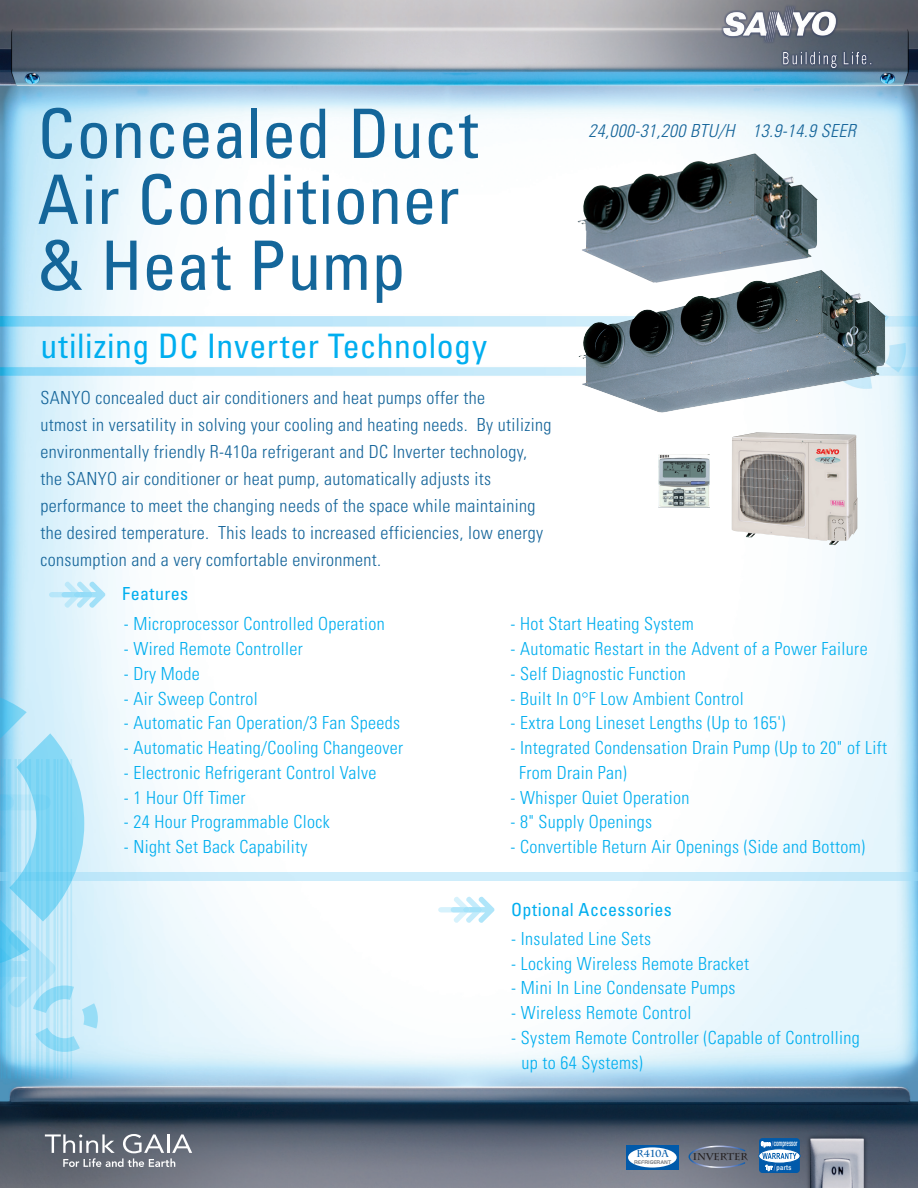
<style>
.page{position:relative;width:918px;height:1188px;background:#fff}
.page>*{position:absolute;margin:0;border:0;box-sizing:border-box;transform-origin:0 0}
.t1{font:condensed 68.25px/66px "Univers";letter-spacing:.005em;color:#14669a}
.t2{font:condensed 33.75px "Univers";letter-spacing:.015em;color:#00aeef}
.t3{font:300 condensed 18px/24.8px "Univers";letter-spacing:.02em;color:#00aeef}
.t4{font:300 condensed 18px/27px "Univers";letter-spacing:.02em;color:#15659a}
.t5{font:italic 300 condensed 18px "Univers";letter-spacing:.02em;color:#15659a}
.t6{font:condensed 18px "Univers";letter-spacing:.02em;color:#00aeef}
.t7{font:700 10.05px "Charlemagne Std";letter-spacing:.04em;color:#015aaa;scale:.95 1}
.t8{font:700 9.9px "Charlemagne Std";color:#231f20}
.t9{font:500 condensed 7.95px "Helvetica Neue";color:#fff;scale:.66 1}
.t10{font:500 condensed 6.9px "Helvetica Neue";letter-spacing:.05em;color:#fff}
.t11{font:700 5.55px "Handel Got D";color:#808285;scale:.95 1}
</style>
<div class="page">
<img style="left:0;top:0;width:918px;height:1188px">
<svg style="left:49px;top:582px;width:56px;height:26px"></svg>
<svg style="left:438px;top:897px;width:57px;height:26px"></svg>
<svg style="left:98px;top:872px;width:820px;height:9px;background:#c9ebfa"></svg>
<svg style="left:0;top:687px;width:98px;height:392px;background:#a7dff5"></svg>
<img style="left:698px;top:0;width:186px;height:78px">
<svg style="left:45px;top:1134px;width:147px;height:33px;background:#80858e"></svg>
<img style="left:732px;top:432px;width:125px;height:113px">
<svg style="left:689px;top:1146px;width:56px;height:22px"></svg>
<div style="left:626px;top:1146px;width:52px;height:24px;background:#015aaa"></div>
<div style="left:628px;top:1147px;width:49px;height:21px;background:#fff;border-radius:50%"></div>
<div style="left:760px;top:1139px;width:39px;height:33px;background:#015aaa;border-radius:3px"></div>
<div style="left:759px;top:1138px;width:40px;height:35px;border:1px solid #015aaa;border-radius:3px"></div>
<div style="left:759px;top:1149px;width:41px;height:14px;border:1px solid #015aaa;border-radius:50%"></div>
<svg style="left:761px;top:1141px;width:36px;height:30px"></svg>
<img style="left:658px;top:455px;width:52px;height:52px">
<img style="left:578px;top:153px;width:240px;height:130px">
<img style="left:579px;top:270px;width:307px;height:143px">
<p class="t1" style="left:38px;top:100px;width:442px">Concealed Duct</p>
<p class="t1" style="left:38px;top:166px;width:423px">Air Conditioner &amp; Heat Pump</p>
<p class="t2" style="left:40px;top:325px;width:448px">utilizing DC Inverter Technology</p>
<p class="t4" style="left:40px;top:384px;width:513px">SANYO concealed duct air conditioners and heat pumps offer the<br>utmost in versatility in solving your cooling and heating needs. By utilizing environmentally friendly R-410a refrigerant and DC Inverter technology, the SANYO air conditioner or heat pump, automatically adjusts its performance to meet the changing needs of the space while maintaining the desired temperature. This leads to increased efficiencies, low energy consumption and a very comfortable environment.</p>
<p class="t6" style="left:122px;top:583px;width:68px">Features</p>
<p class="t5" style="left:589px;top:120px;width:269px">24,000-31,200 BTU/H 13.9-14.9 SEER</p>
<p class="t3" style="left:124px;top:612px;width:263px">- Microprocessor Controlled Operation</p>
<p class="t3" style="left:124px;top:637px;width:181px">- Wired Remote Controller</p>
<p class="t3" style="left:124px;top:661px;width:78px">- Dry Mode</p>
<p class="t3" style="left:124px;top:686px;width:136px">- Air Sweep Control</p>
<p class="t3" style="left:124px;top:711px;width:278px">- Automatic Fan Operation/3 Fan Speeds</p>
<p class="t3" style="left:124px;top:736px;width:281px">- Automatic Heating/Cooling Changeover</p>
<p class="t3" style="left:124px;top:760px;width:254px">- Electronic Refrigerant Control Valve</p>
<p class="t3" style="left:124px;top:785px;width:123px">- 1 Hour Off Timer</p>
<p class="t3" style="left:124px;top:810px;width:208px">- 24 Hour Programmable Clock</p>
<p class="t3" style="left:124px;top:835px;width:185px">- Night Set Back Capability</p>
<p class="t3" style="left:510px;top:612px;width:185px">- Hot Start Heating System</p>
<p class="t3" style="left:510px;top:637px;width:359px">- Automatic Restart in the Advent of a Power Failure</p>
<p class="t3" style="left:510px;top:661px;width:177px">- Self Diagnostic Function</p>
<p class="t3" style="left:510px;top:686px;width:235px">- Built In 0°F Low Ambient Control</p>
<p class="t3" style="left:510px;top:711px;width:277px">- Extra Long Lineset Lengths (Up to 165')</p>
<p class="t3" style="left:519px;top:736px;width:370px;text-indent:-9px">- Integrated Condensation Drain Pump (Up to 20" of Lift<br>From Drain Pan)</p>
<p class="t3" style="left:510px;top:785px;width:181px">- Whisper Quiet Operation</p>
<p class="t3" style="left:510px;top:810px;width:143px">- 8" Supply Openings</p>
<p class="t3" style="left:510px;top:835px;width:356px">- Convertible Return Air Openings (Side and Bottom)</p>
<p class="t6" style="left:511px;top:898px;width:162px">Optional Accessories</p>
<p class="t3" style="left:511px;top:926px;width:141px">- Insulated Line Sets</p>
<p class="t3" style="left:511px;top:951px;width:239px">- Locking Wireless Remote Bracket</p>
<p class="t3" style="left:511px;top:976px;width:226px">- Mini In Line Condensate Pumps</p>
<p class="t3" style="left:511px;top:1000px;width:182px">- Wireless Remote Control</p>
<p class="t3" style="left:521px;top:1025px;width:340px;text-indent:-10px">- System Remote Controller (Capable of Controlling up to 64 Systems)</p>
<p class="t7" style="left:636px;top:1148px;width:36px">R410A</p>
<p class="t8" style="left:693px;top:1150px;width:57px">INVERTER</p>
<p class="t11" style="left:634px;top:1159px;width:41px">REFRIGERANT</p>
<p class="t9" style="left:774px;top:1139px;width:38px">compressor</p>
<p class="t10" style="left:777px;top:1163px;width:16px">parts</p>
</div>
